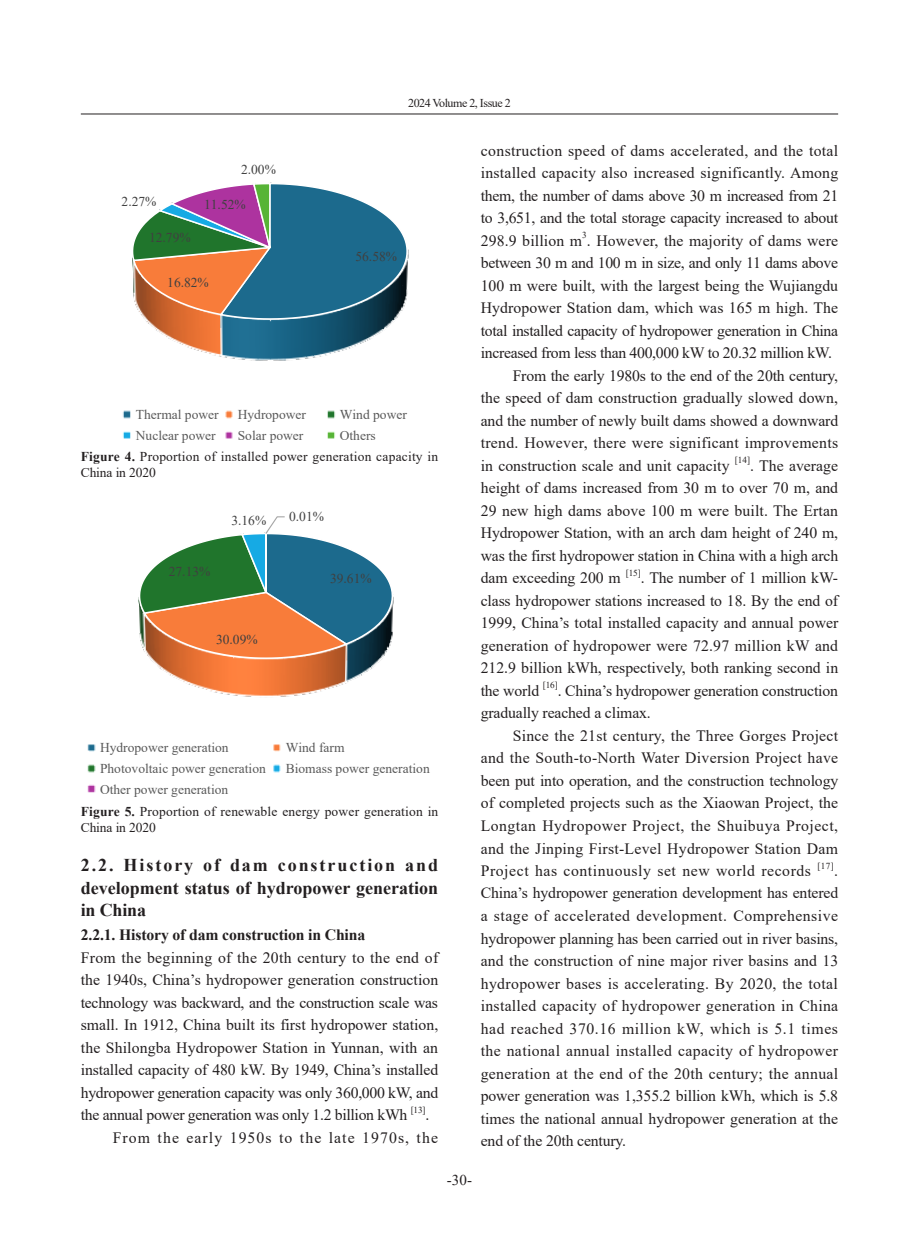
<style>
.page{position:relative;width:919px;height:1238px;background:#fff}
.page>*{position:absolute;margin:0;border:0;box-sizing:border-box;transform-origin:0 0}
.t1{font:700 18px/22.5px "Times New Roman";color:#231f20;text-align:justify}
.t2{font:15.75px/22.5px "Times New Roman";letter-spacing:-.01em;color:#231f20;text-align:justify}
.t3{font:15.75px "Times New Roman";letter-spacing:.02em;color:#231f20}
.t4{font:700 15.75px "Times New Roman";letter-spacing:-.01em;color:#231f20}
.t5{font:15.75px/22.5px "Times New Roman";letter-spacing:.07em;color:#231f20}
.t6{font:15px "Times New Roman";color:#231f20}
.t7{font:13.5px/20.7px "Times New Roman";letter-spacing:.015em;color:#231f20}
.t8{font:13.5px "Times New Roman";color:#595959}
.t9{font:13.5px "Times New Roman";color:#404040}
.t10{font:13.5px "Times New Roman";letter-spacing:-.01em;color:#231f20}
.t11{font:12px "Times New Roman";letter-spacing:-.04em;color:#231f20}
.t12{font:9.15px "Times New Roman";letter-spacing:-.01em;color:#231f20}
.s1{color:#595959}
.s2{font-weight:700}
</style>
<div class="page">
<hr style="left:81px;top:114px;width:757px;height:1px;background:#231f20">
<svg style="left:122px;top:182px;width:287px;height:257px"></svg>
<svg style="left:87px;top:516px;width:307px;height:277px"></svg>
<p class="t11" style="left:408px;top:94px;width:104px">2024 Volume 2, Issue 2</p>
<p class="t9" style="left:241px;top:160px;width:36px">2.00%</p>
<p class="t9" style="left:122px;top:192px;width:36px">2.27%</p>
<p class="t9" style="left:204px;top:195px;width:43px">11.52%</p>
<p class="t9" style="left:149px;top:228px;width:43px">12.79%</p>
<p class="t9" style="left:167px;top:272px;width:43px">16.82%</p>
<p class="t9" style="left:355px;top:247px;width:43px">56.58%</p>
<p class="t8" style="left:136px;top:405px;width:84px">Thermal power</p>
<p class="t8" style="left:238px;top:405px;width:70px">Hydropower</p>
<p class="t8" style="left:340px;top:405px;width:69px">Wind power</p>
<p class="t8" style="left:136px;top:426px;width:81px">Nuclear power</p>
<p class="t8" style="left:238px;top:426px;width:67px">Solar power</p>
<p class="t7" style="left:81px;top:424px;width:359px;text-indent:259px"><span class="s1">Others<br></span><span class="s2">Figure 4.</span> Proportion of installed power generation capacity in</p>
<p class="t10" style="left:81px;top:463px;width:76px">China in 2020</p>
<p class="t9" style="left:169px;top:561px;width:43px">27.13%</p>
<p class="t9" style="left:231px;top:510px;width:36px">3.16%</p>
<p class="t9" style="left:289px;top:507px;width:36px">0.01%</p>
<p class="t9" style="left:330px;top:568px;width:43px">39.61%</p>
<p class="t9" style="left:216px;top:630px;width:43px">30.09%</p>
<p class="t8" style="left:100px;top:738px;width:130px">Hydropower generation</p>
<p class="t8" style="left:286px;top:738px;width:60px">Wind farm</p>
<p class="t8" style="left:100px;top:758px;width:167px">Photovoltaic power generation</p>
<p class="t8" style="left:286px;top:758px;width:145px">Biomass power generation</p>
<p class="t7" style="left:81px;top:777px;width:359px;line-height:22.2px;text-indent:19px"><span class="s1">Other power generation<br></span><span class="s2">Figure 5.</span> Proportion of renewable energy power generation in</p>
<p class="t10" style="left:81px;top:817px;width:76px">China in 2020</p>
<p class="t1" style="left:81px;top:853px;width:359px">2.2. History of dam construction and development status of hydropower generation in China</p>
<p class="t4" style="left:81px;top:923px;width:286px">2.2.1. History of dam construction in China</p>
<p class="t2" style="left:81px;top:945px;width:359px">From the beginning of the 20th century to the end of the 1940s, China’s hydropower generation construction technology was backward, and the construction scale was small. In 1912, China built its first hydropower station, the Shilongba Hydropower Station in Yunnan, with an installed capacity of 480 kW. By 1949, China’s installed hydropower generation capacity was only 360,000 kW, and the annual power generation was only 1.2 billion kWh</p>
<p class="t12" style="left:411px;top:1103px;width:16px">[13]</p>
<p class="t5" style="left:113px;top:1103px;width:327px;text-indent:312px">.<br>From the early 1950s to the late 1970s, the</p>
<p class="t2" style="left:480px;top:138px;width:359px">construction speed of dams accelerated, and the total installed capacity also increased significantly. Among them, the number of dams above 30 m increased from 21 to 3,651, and the total storage capacity increased to about 298.9 billion m . However, the majority of dams were</p>
<p class="t12" style="left:582px;top:229px;width:6px">3</p>
<p class="t2" style="left:480px;top:251px;width:359px">between 30 m and 100 m in size, and only 11 dams above</p>
<p class="t2" style="left:480px;top:273px;width:359px">100 m were built, with the largest being the Wujiangdu</p>
<p class="t2" style="left:480px;top:296px;width:359px">Hydropower Station dam, which was 165 m high. The</p>
<p class="t2" style="left:480px;top:318px;width:359px">total installed capacity of hydropower generation in China</p>
<p class="t2" style="left:480px;top:341px;width:353px">increased from less than 400,000 kW to 20.32 million kW.</p>
<p class="t2" style="left:512px;top:364px;width:327px">From the early 1980s to the end of the 20th century,</p>
<p class="t2" style="left:480px;top:386px;width:358px">the speed of dam construction gradually slowed down,</p>
<p class="t2" style="left:480px;top:409px;width:359px">and the number of newly built dams showed a downward</p>
<p class="t3" style="left:480px;top:432px;width:359px">trend. However, there were significant improvements</p>
<p class="t2" style="left:480px;top:454px;width:250px">in construction scale and unit capacity</p>
<p class="t12" style="left:734px;top:454px;width:17px">[14]</p>
<p class="t2" style="left:480px;top:453px;width:359px;text-indent:269px">. The average height of dams increased from 30 m to over 70 m, and 29 new high dams above 100 m were built. The Ertan Hydropower Station, with an arch dam height of 240 m, was the first hydropower station in China with a high arch dam exceeding 200 m</p>
<p class="t12" style="left:625px;top:566px;width:17px">[15]</p>
<p class="t2" style="left:480px;top:566px;width:359px;text-indent:160px">. The number of 1 million kW&shy;class hydropower stations increased to 18. By the end of 1999, China’s total installed capacity and annual power generation of hydropower were 72.97 million kW and 212.9 billion kWh, respectively, both ranking second in the world</p>
<p class="t12" style="left:542px;top:679px;width:16px">[16]</p>
<p class="t2" style="left:480px;top:678px;width:359px;text-indent:77px">. China’s hydropower generation construction gradually reached a climax.</p>
<p class="t2" style="left:480px;top:723px;width:359px;text-indent:32px">Since the 21st century, the Three Gorges Project and the South-to-North Water Diversion Project have been put into operation, and the construction technology of completed projects such as the Xiaowan Project, the Longtan Hydropower Project, the Shuibuya Project, and the Jinping First-Level Hydropower Station Dam Project has continuously set new world records</p>
<p class="t12" style="left:817px;top:859px;width:18px">[17]</p>
<p class="t2" style="left:480px;top:858px;width:359px;text-indent:353px">.<br>China’s hydropower generation development has entered a stage of accelerated development. Comprehensive hydropower planning has been carried out in river basins, and the construction of nine major river basins and 13 hydropower bases is accelerating. By 2020, the total installed capacity of hydropower generation in China had reached 370.16 million kW, which is 5.1 times the national annual installed capacity of hydropower generation at the end of the 20th century; the annual power generation was 1,355.2 billion kWh, which is 5.8 times the national annual hydropower generation at the end of the 20th century.</p>
<p class="t6" style="left:447px;top:1168px;width:26px">-30-</p>
</div>
